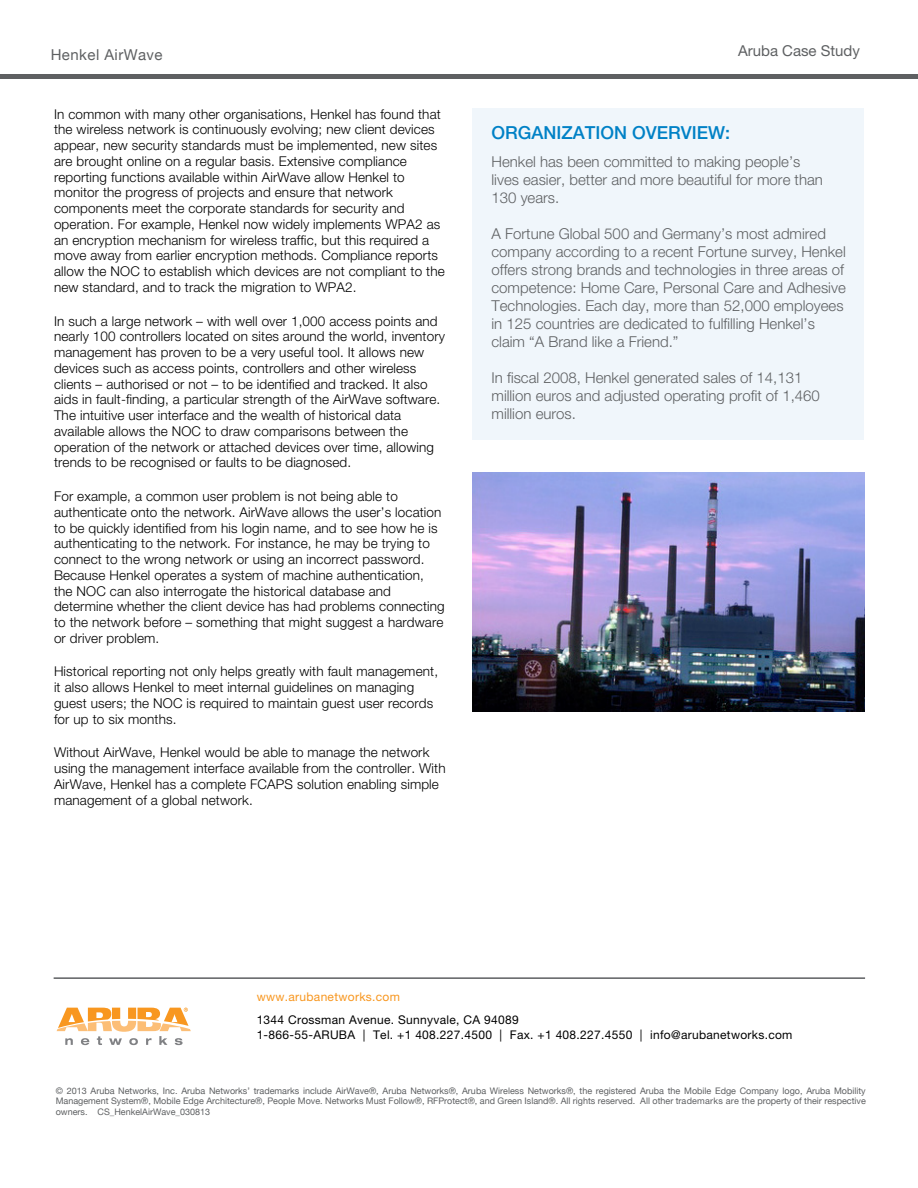
<style>
.page{position:relative;width:918px;height:1188px;background:#fff}
.page>*{position:absolute;margin:0;border:0;box-sizing:border-box;transform-origin:0 0}
.t1{font:500 18px "Helvetica Neue";color:#0081c6}
.t2{font:300 15px/18px "Helvetica Neue";color:#5e6062}
.t3{font:15px "Helvetica Neue LT Std";color:#5e6062}
.t4{font:15px "Helvetica Neue";letter-spacing:.03em;color:#5e6062}
.t5{font:300 13.5px/15.8px "Helvetica Neue";letter-spacing:.01em;color:#000}
.t6{font:12px/15px "Helvetica Neue LT Std";letter-spacing:.025em;color:#000}
.t7{font:12px "Helvetica Neue LT Std";letter-spacing:.025em;color:#f89720}
.t8{font:9px/10.5px "Helvetica Neue";color:#5e6062;text-align:justify}
.s1{font-family:"Helvetica Neue LT Std"}
</style>
<div class="page">
<hr style="left:0;top:74px;width:918px;height:4px;background:#5e6062">
<svg style="left:57px;top:1008px;width:134px;height:37px"></svg>
<hr style="left:54px;top:977px;width:811px;height:2px;background:#5e6062">
<div style="left:472px;top:108px;width:392px;height:332px;background:#f0f6fb"></div>
<img style="left:472px;top:473px;width:392px;height:238px">
<p class="t4" style="left:51px;top:45px;width:113px">Henkel AirWave</p>
<p class="t3" style="left:738px;top:42px;width:123px">Aruba Case Study</p>
<p class="t5" style="left:54px;top:106px;width:392px">In common with many other organisations, Henkel has found that the wireless network is continuously evolving; new client devices appear, new security standards must be implemented, new sites are brought online on a regular basis. Extensive compliance reporting functions available within AirWave allow Henkel to monitor the progress of projects and ensure that network components meet the corporate standards for security and operation. For example, Henkel now widely implements WPA2 as an encryption mechanism for wireless traffic, but this required a move away from earlier encryption methods. Compliance reports allow the NOC to establish which devices are not compliant to the new standard, and to track the migration to WPA2.</p>
<p class="t5" style="left:54px;top:313px;width:393px">In such a large network – with well over 1,000 access points and nearly 100 controllers located on sites around the world, inventory management has proven to be a very useful tool. It allows new devices such as access points, controllers and other wireless clients – authorised or not – to be identified and tracked. It also aids in fault-finding, a particular strength of the AirWave software.<br>The intuitive user interface and the wealth of historical data available allows the NOC to draw comparisons between the operation of the network or attached devices over time, allowing trends to be recognised or faults to be diagnosed.</p>
<p class="t5" style="left:54px;top:488px;width:392px">For example, a common user problem is not being able to authenticate onto the network. AirWave allows the user’s location to be quickly identified from his login name, and to see how he is authenticating to the network. For instance, he may be trying to connect to the wrong network or using an incorrect password.<br>Because Henkel operates a system of machine authentication, the NOC can also interrogate the historical database and determine whether the client device has had problems connecting to the network before – something that might suggest a hardware or driver problem.</p>
<p class="t5" style="left:54px;top:664px;width:386px">Historical reporting not only helps greatly with fault management, it also allows Henkel to meet internal guidelines on managing guest users; the NOC is required to maintain guest user records for up to six months.</p>
<p class="t5" style="left:54px;top:744px;width:393px">Without AirWave, Henkel would be able to manage the network using the management interface available from the controller. With AirWave, Henkel has a complete FCAPS solution enabling simple management of a global network.</p>
<h1 class="t1" style="left:492px;top:122px;width:240px">ORGANIZATION OVERVIEW:</h1>
<p class="t2" style="left:492px;top:152px;width:333px">Henkel has been committed to making people’s lives easier, better and more beautiful for more than<br>130 years.</p>
<p class="t2" style="left:492px;top:224px;width:356px">A Fortune Global 500 and Germany’s most admired company according to a recent Fortune survey, Henkel offers strong brands and technologies in three areas of competence: Home Care, Personal Care and Adhesive Technologies. Each day, more than 52,000 employees in 125 countries are dedicated to fulfilling Henkel’s claim “A Brand like a Friend.”</p>
<p class="t2" style="left:492px;top:368px;width:330px">In fiscal 2008, Henkel generated sales of 14,131 million euros and adjusted operating profit of 1,460 million euros.</p>
<p class="t7" style="left:257px;top:990px;width:145px">www.arubanetworks.com</p>
<p class="t6" style="left:257px;top:1012px;width:537px">1344 Crossman Avenue. Sunnyvale, CA 94089<br>1-866-55-ARUBA | Tel. +1 408.227.4500 | Fax. +1 408.227.4550 | info@arubanetworks.com</p>
<p class="t8" style="left:56px;top:1085px;width:812px">© 2013 Aruba Networks, Inc. Aruba Networks’ trademarks include AirWave®, Aruba Networks®, Aruba Wireless Networks®, the registered Aruba the Mobile Edge Company logo, Aruba Mobility Management System®, Mobile Edge Architecture®, People Move. Networks Must Follow®, RFProtect®, and Green Island®. All rights reserved. All other tr<span class="s1">ademarks are th</span>e property of their respective owners. CS_HenkelAirWave_030813</p>
</div>
